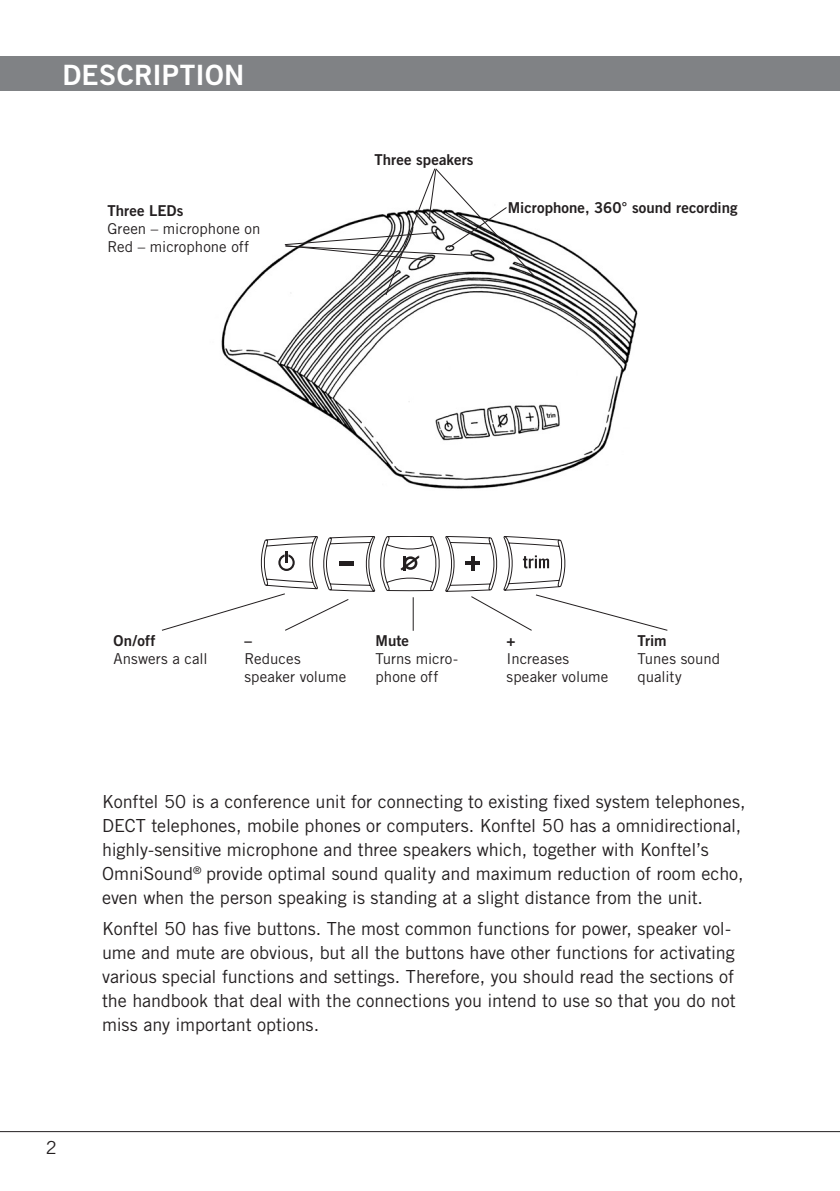
<style>
.page{position:relative;width:840px;height:1191px;background:#fff}
.page>*{position:absolute;margin:0;border:0;box-sizing:border-box;transform-origin:0 0}
.t1{font:28px "Trade Gothic Bold Two";letter-spacing:.01em;color:#fff}
.t2{font:18px/24px "Trade Gothic";letter-spacing:-.005em;color:#231f20}
.t3{font:15px/18px "Trade Gothic";letter-spacing:.005em;color:#231f20}
.t4{font:15px "Trade Gothic Bold Two";letter-spacing:.005em;color:#231f20}
</style>
<div class="page">
<hr style="left:0;top:1131px;width:839px;height:1px;background:#231f20">
<div style="left:0;top:57px;width:839px;height:34px;background:#808285"></div>
<hr style="left:839px;top:57px;width:1px;height:34px;background:#808285">
<img style="left:221px;top:234px;width:417px;height:255px">
<svg style="left:283px;top:168px;width:255px;height:128px"></svg>
<svg style="left:445px;top:536px;width:223px;height:95px"></svg>
<svg style="left:162px;top:536px;width:277px;height:95px"></svg>
<h1 class="t1" style="left:62px;top:57px;width:183px">DESCRIPTION</h1>
<p class="t4" style="left:374px;top:150px;width:101px">Three speakers</p>
<p class="t4" style="left:107px;top:201px;width:77px">Three LEDs</p>
<p class="t4" style="left:507px;top:199px;width:231px">Microphone, 360° sound recording</p>
<p class="t3" style="left:107px;top:219px;width:154px">Green – microphone on<br>Red – microphone off</p>
<p class="t2" style="left:46px;top:1135px;width:12px">2</p>
<p class="t4" style="left:113px;top:631px;width:44px">On/off</p>
<p class="t3" style="left:113px;top:650px;width:95px">Answers a call</p>
<p class="t4" style="left:244px;top:631px;width:9px">–</p>
<p class="t3" style="left:244px;top:650px;width:103px">Reduces speaker volume</p>
<p class="t4" style="left:375px;top:631px;width:35px">Mute</p>
<p class="t3" style="left:375px;top:650px;width:84px">Turns micro&shy;phone off</p>
<p class="t4" style="left:506px;top:631px;width:10px">+</p>
<p class="t3" style="left:506px;top:650px;width:103px">Increases speaker volume</p>
<p class="t4" style="left:637px;top:631px;width:30px">Trim</p>
<p class="t3" style="left:637px;top:650px;width:84px">Tunes sound quality</p>
<p class="t2" style="left:102px;top:789px;width:644px">Konftel 50 is a conference unit for connecting to existing fixed system telephones, DECT telephones, mobile phones or computers. Konftel 50 has a omnidirectional, highly-sensitive microphone and three speakers which, together with Konftel’s OmniSound<sup>®</sup> provide optimal sound quality and maximum reduction of room echo, even when the person speaking is standing at a slight distance from the unit.</p>
<p class="t2" style="left:102px;top:916px;width:635px">Konftel 50 has five buttons. The most common functions for power, speaker vol&shy;ume and mute are obvious, but all the buttons have other functions for activating various special functions and settings. Therefore, you should read the sections of the handbook that deal with the connections you intend to use so that you do not miss any important options.</p>
</div>
